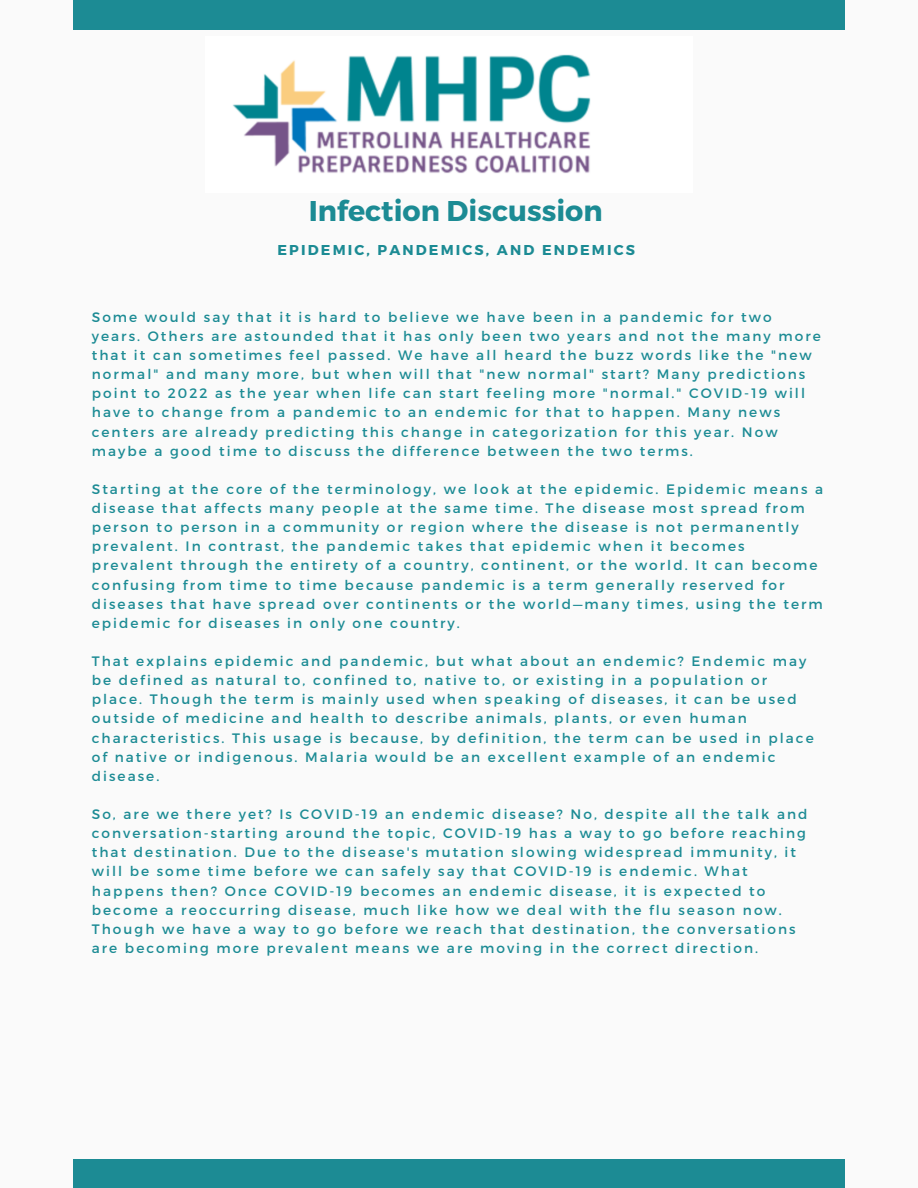
<style>
.page{position:relative;width:918px;height:1188px;background:#fafafa}
.page>*{position:absolute;margin:0;border:0;box-sizing:border-box;transform-origin:0 0}
.t1{font:700 28.5px "Montserrat";color:#1c8b94}
.t2{font:700 14.25px "Montserrat";letter-spacing:.15em;color:#1c8b94}
.t3{font:13.65px/19.2px "Montserrat";letter-spacing:.15em;color:#1c8b94}
</style>
<div class="page">
<div style="left:73px;top:1159px;width:772px;height:29px;background:#1c8b94"></div>
<div style="left:73px;top:0;width:772px;height:30px;background:#1c8b94"></div>
<img style="left:233px;top:54px;width:358px;height:119px">
<p class="t1" style="left:309px;top:192px;width:295px">Infection Discussion</p>
<p class="t2" style="left:278px;top:241px;width:359px">EPIDEMIC, PANDEMICS, AND ENDEMICS</p>
<p class="t3" style="left:92px;top:307px;width:731px">Some would say that it is hard to believe we have been in a pandemic for two years. Others are astounded that it has only been two years and not the many more that it can sometimes feel passed. We have all heard the buzz words like the "new normal" and many more, but when will that "new normal" start? Many predictions point to 2022 as the year when life can start feeling more "normal." COVID-19 will have to change from a pandemic to an endemic for that to happen. Many news centers are already predicting this change in categorization for this year. Now maybe a good time to discuss the difference between the two terms.</p>
<p class="t3" style="left:92px;top:479px;width:733px">Starting at the core of the terminology, we look at the epidemic. Epidemic means a disease that affects many people at the same time. The disease most spread from person to person in a community or region where the disease is not permanently prevalent. In contrast, the pandemic takes that epidemic when it becomes prevalent through the entirety of a country, continent, or the world. It can become confusing from time to time because pandemic is a term generally reserved for diseases that have spread over continents or the world—many times, using the term epidemic for diseases in only one country.</p>
<p class="t3" style="left:92px;top:651px;width:723px">That explains epidemic and pandemic, but what about an endemic? Endemic may be defined as natural to, confined to, native to, or existing in a population or place. Though the term is mainly used when speaking of diseases, it can be used outside of medicine and health to describe animals, plants, or even human characteristics. This usage is because, by definition, the term can be used in place of native or indigenous. Malaria would be an excellent example of an endemic disease.</p>
<p class="t3" style="left:92px;top:804px;width:717px">So, are we there yet? Is COVID-19 an endemic disease? No, despite all the talk and conversation-starting around the topic, COVID-19 has a way to go before reaching that destination. Due to the disease's mutation slowing widespread immunity, it will be some time before we can safely say that COVID-19 is endemic. What happens then? Once COVID-19 becomes an endemic disease, it is expected to become a reoccurring disease, much like how we deal with the flu season now.<br>Though we have a way to go before we reach that destination, the conversations are becoming more prevalent means we are moving in the correct direction.</p>
</div>
